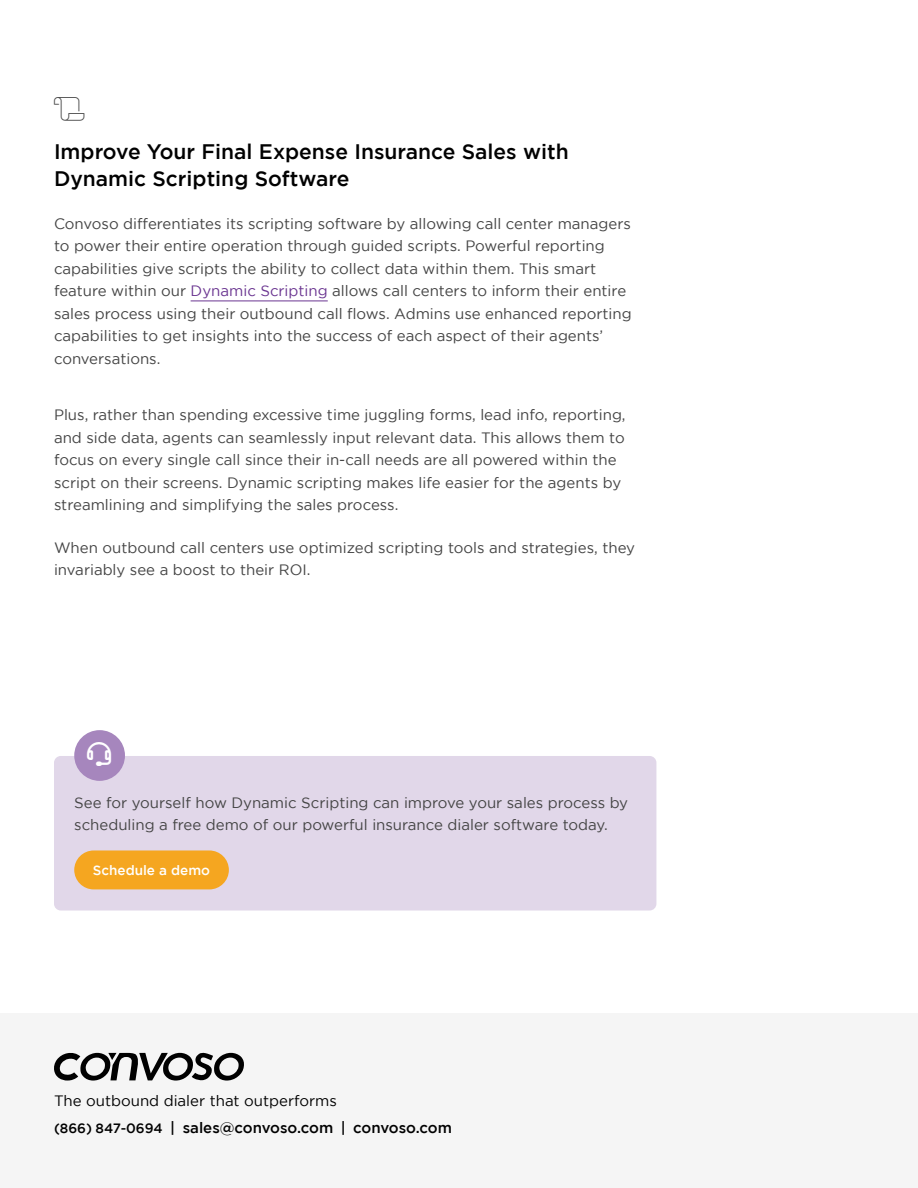
<style>
.page{position:relative;width:918px;height:1188px;background:#fff}
.page>*{position:absolute;margin:0;border:0;box-sizing:border-box;transform-origin:0 0}
.icon{font:100 27px "Font Awesome 6 Pro";color:#444}
.t1{font:500 21px/27px "Gotham";color:#010101}
.Script_table{font:15px/22.5px "Gotham";color:#444}
.Base{font:15px/22.5px "Gotham";color:#444}
.Footer_black{font:500 15px "Gotham";color:#010101}
.About_convoso{font:15px "Gotham";color:#010101}
.CTA{font:500 13.5px "Gotham";color:#fff}
.s1{color:#6b3691}
.s2{font-size:13.5px}
</style>
<div class="page">
<div style="left:54px;top:756px;width:602px;height:155px;background:#e1d7e9;border-radius:7px"></div>
<div style="left:74px;top:850px;width:155px;height:39px;background:#f5a620;border-radius:19px"></div>
<div style="left:74px;top:730px;width:51px;height:51px;background:#a686bd;border-radius:50%"></div>
<div style="left:0;top:1013px;width:918px;height:175px;background:#f5f5f5"></div>
<svg style="left:54px;top:1053px;width:190px;height:28px"></svg>
<hr style="left:191px;top:301px;width:137px;height:1px;background:#6b3691">
<p class="icon" style="left:54px;top:95px;width:32px">▲□●●</p>
<h2 class="t1" style="left:54px;top:138px;width:516px">Improve Your Final Expense Insurance Sales with<br>Dynamic Scripting Software</h2>
<p class="Script_table" style="left:54px;top:212px;width:579px">Convoso differentiates its scripting software by allowing call center managers to power their entire operation through guided scripts. Powerful reporting capabilities give scripts the ability to collect data within them. This smart feature within our <span class="s1">Dynamic Scripting</span> allows call centers to inform their entire sales process using their outbound call flows. Admins use enhanced reporting capabilities to get insights into the success of each aspect of their agents’ conversations.</p>
<p class="Script_table" style="left:54px;top:403px;width:573px">Plus, rather than spending excessive time juggling forms, lead info, reporting, and side data, agents can seamlessly input relevant data. This allows them to focus on every single call since their in-call needs are all powered within the script on their screens. Dynamic scripting makes life easier for the agents by streamlining and simplifying the sales process.</p>
<p class="Base" style="left:54px;top:536px;width:583px">When outbound call centers use optimized scripting tools and strategies, they invariably see a boost to their ROI.</p>
<p class="Script_table" style="left:74px;top:791px;width:555px">See for yourself how Dynamic Scripting can improve your sales process by scheduling a free demo of our powerful insurance dialer software today.</p>
<p class="CTA" style="left:93px;top:862px;width:119px">Schedule a demo</p>
<p class="About_convoso" style="left:54px;top:1093px;width:284px">The outbound dialer that outperforms</p>
<p class="Footer_black" style="left:54px;top:1119px;width:400px"><span class="s2">(866) 847-0694</span> | sales@convoso.com | convoso.com</p>
</div>
